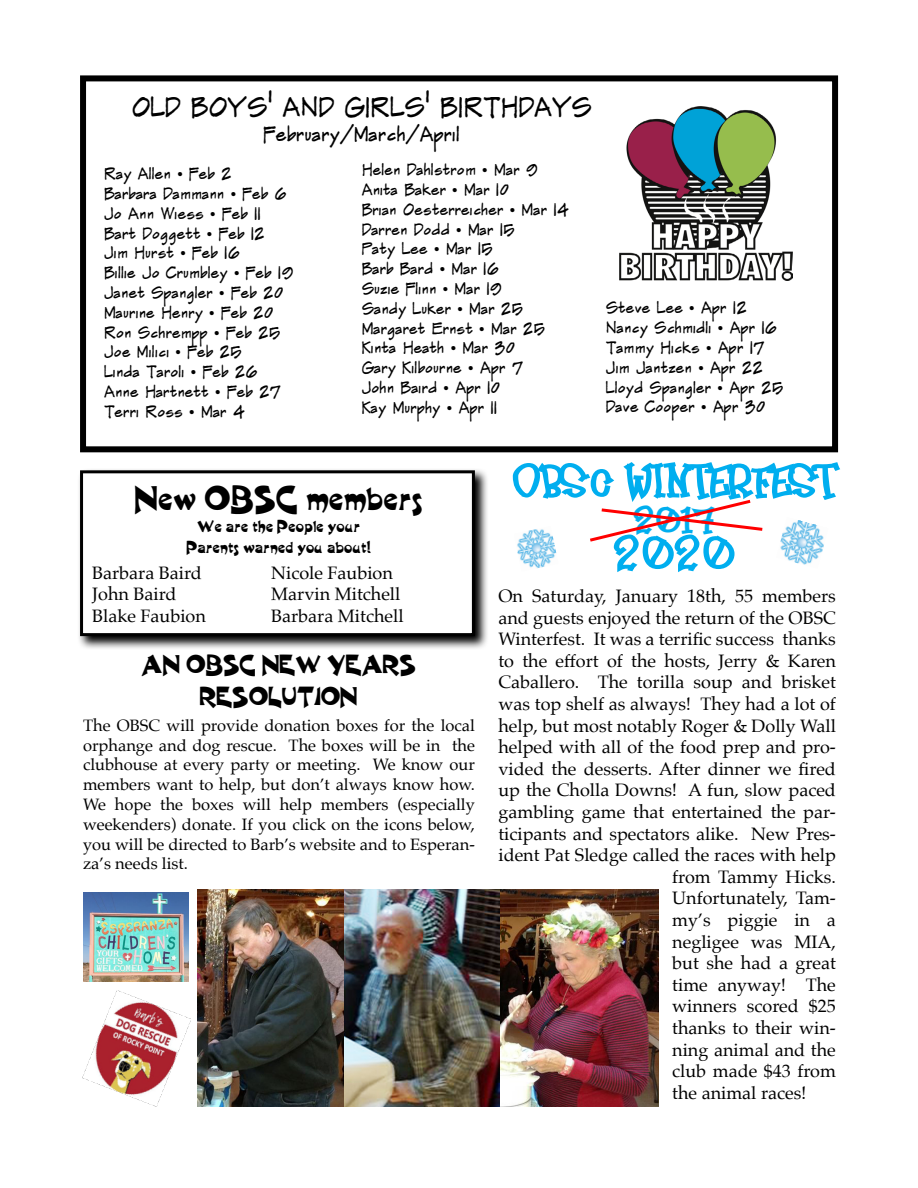
<style>
.page{position:relative;width:918px;height:1188px;background:#fff}
.page>*{position:absolute;margin:0;border:0;box-sizing:border-box;transform-origin:0 0}
.t1{font:40.5px "Frosty";color:#00aeef;scale:1.33 1}
.t2{font:36px "Harlequin";color:#000}
.t3{font:31.5px "Frosty";color:#00aeef;scale:1.33 1}
.t4{font:27px "Frankthe Architect";color:#000}
.t5{font:27px/32.4px "Harlequin";color:#000;text-align:center}
.t6{font:21px "Frankthe Architect";color:#000}
.t7{font:18px/21.6px "Palatino";color:#000}
.t8{font:18px/21.6px "Harlequin";color:#000;text-align:center}
.t9{font:16.5px/19.8px "Frankthe Architect";color:#000}
.t10{font:16.5px/19.8px "Palatino";color:#000;text-align:justify}
</style>
<div class="page">
<div style="left:80px;top:75px;width:758px;height:377px;border:6px solid #000"></div>
<img style="left:619px;top:107px;width:173px;height:173px">
<svg style="left:79px;top:469px;width:408px;height:180px;background:#8b8b8b"></svg>
<div style="left:82px;top:472px;width:391px;height:163px;background:#fff"></div>
<div style="left:80px;top:470px;width:395px;height:166px;border:3px solid #000"></div>
<img style="left:83px;top:893px;width:105px;height:88px">
<img style="left:82px;top:990px;width:108px;height:117px">
<img style="left:517px;top:529px;width:40px;height:40px">
<img style="left:780px;top:520px;width:44px;height:45px">
<svg style="left:590px;top:499px;width:173px;height:43px"></svg>
<img style="left:197px;top:890px;width:462px;height:217px">
<h3 class="t4" style="left:131px;top:90px;width:462px">OLD BOYS’ AND GIRLS’ BIRTHDAYS</h3>
<p class="t6" style="left:263px;top:121px;width:198px">February/March/April</p>
<p class="t9" style="left:104px;top:164px;width:191px">Ray Allen • Feb 2<br>Barbara Dammann • Feb 6<br>Jo Ann Wiess • Feb 11<br>Bart Doggett • Feb 12<br>Jim Hurst • Feb 16<br>Billie Jo Crumbley • Feb 19<br>Janet Spangler • Feb 20<br>Maurine Henry • Feb 20<br>Ron Schrempp • Feb 25<br>Joe Milici • Feb 25<br>Linda Taroli • Feb 26<br>Anne Hartnett • Feb 27<br>Terri Ross • Mar 4</p>
<p class="t9" style="left:362px;top:160px;width:209px">Helen Dahlstrom • Mar 9<br>Anita Baker • Mar 10<br>Brian Oesterreicher • Mar 14<br>Darren Dodd • Mar 15<br>Paty Lee • Mar 15<br>Barb Bard • Mar 16<br>Suzie Flinn • Mar 19<br>Sandy Luker • Mar 25<br>Margaret Ernst • Mar 25<br>Kinta Heath • Mar 30<br>Gary Kilbourne • Apr 7<br>John Baird • Apr 10<br>Kay Murphy • Apr 11</p>
<p class="t9" style="left:606px;top:298px;width:179px">Steve Lee • Apr 12<br>Nancy Schmidli • Apr 16<br>Tammy Hicks • Apr 17<br>Jim Jantzen • Apr 22<br>Lloyd Spangler • Apr 25<br>Dave Cooper • Apr 30</p>
<h2 class="t2" style="left:135px;top:481px;width:289px">New OBSC members</h2>
<p class="t8" style="left:187px;top:516px;width:186px">We are the People your<br>Parents warned you about!</p>
<p class="t7" style="left:92px;top:561px;width:115px">Barbara Baird<br>John Baird<br>Blake Faubion</p>
<p class="t7" style="left:271px;top:561px;width:134px">Nicole Faubion<br>Marvin Mitchell<br>Barbara Mitchell</p>
<h3 class="t5" style="left:142px;top:648px;width:276px">AN OBSC NEW YEARS<br>RESOLUTION</h3>
<p class="t10" style="left:83px;top:715px;width:393px">The OBSC will provide donation boxes for the local orphange and dog rescue. The boxes will be in the clubhouse at every party or meeting. We know our members want to help, but don’t always know how.<br>We hope the boxes will help members (especially weekenders) donate. If you click on the icons below, you will be directed to Barb’s website and to Esperan&shy;za’s needs list.</p>
<h1 class="t1" style="left:515px;top:457px;width:243px">OBSC WINTERFEST</h1>
<h3 class="t3" style="left:635px;top:502px;width:63px">2017</h3>
<h1 class="t1" style="left:615px;top:529px;width:93px">2020</h1>
<p class="t7" style="left:498px;top:585px;width:339px">On Saturday, January 18th, 55 members</p>
<p class="t7" style="left:498px;top:607px;width:339px">and guests enjoyed the return of the OBSC</p>
<p class="t7" style="left:498px;top:628px;width:339px">Winterfest. It was a terrific success thanks</p>
<p class="t7" style="left:498px;top:650px;width:339px">to the effort of the hosts, Jerry &amp; Karen</p>
<p class="t7" style="left:498px;top:671px;width:339px">Caballero. The torilla soup and brisket</p>
<p class="t7" style="left:498px;top:693px;width:339px">was top shelf as always! They had a lot of</p>
<p class="t7" style="left:498px;top:715px;width:339px">help, but most notably Roger &amp; Dolly Wall</p>
<p class="t7" style="left:498px;top:736px;width:339px">helped with all of the food prep and pro-</p>
<p class="t7" style="left:498px;top:758px;width:339px">vided the desserts. After dinner we fired</p>
<p class="t7" style="left:498px;top:779px;width:339px">up the Cholla Downs! A fun, slow paced</p>
<p class="t7" style="left:498px;top:801px;width:339px">gambling game that entertained the par-</p>
<p class="t7" style="left:498px;top:823px;width:339px">ticipants and spectators alike. New Pres-</p>
<p class="t7" style="left:498px;top:844px;width:339px">ident Pat Sledge called the races with help</p>
<p class="t7" style="left:672px;top:866px;width:165px">from Tammy Hicks.</p>
<p class="t7" style="left:672px;top:887px;width:165px">Unfortunately, Tam-</p>
<p class="t7" style="left:672px;top:909px;width:165px">my’s piggie in a</p>
<p class="t7" style="left:672px;top:931px;width:165px">negligee was MIA,</p>
<p class="t7" style="left:672px;top:952px;width:165px">but she had a great</p>
<p class="t7" style="left:672px;top:974px;width:165px">time anyway! The</p>
<p class="t7" style="left:672px;top:995px;width:165px">winners scored $25</p>
<p class="t7" style="left:672px;top:1017px;width:165px">thanks to their win-</p>
<p class="t7" style="left:672px;top:1039px;width:165px">ning animal and the</p>
<p class="t7" style="left:672px;top:1060px;width:165px">club made $43 from</p>
<p class="t7" style="left:672px;top:1082px;width:136px">the animal races!</p>
</div>
